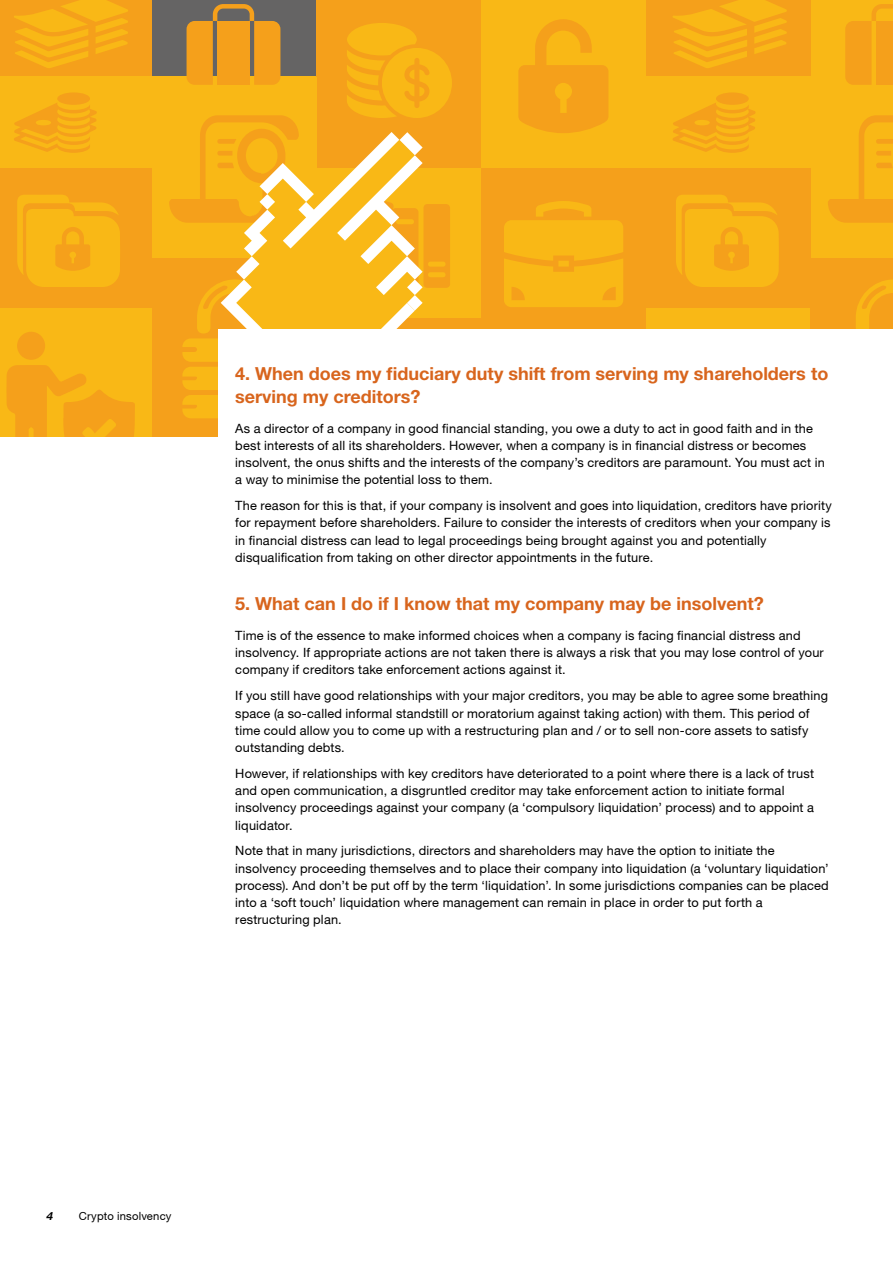
<style>
.page{position:relative;width:893px;height:1263px;background:#fff}
.page>*{position:absolute;margin:0;border:0;box-sizing:border-box;transform-origin:0 0}
.t1{font:700 18px/22.5px "Helvetica Neue";color:#d8651d}
.t2{font:12.75px/17.2px "Helvetica Neue";letter-spacing:.015em;color:#000}
.t3{font:11.25px "Helvetica Neue";letter-spacing:.02em;color:#000}
.t4{font:italic 700 11.25px "Helvetica Neue";color:#000}
</style>
<div class="page">
<div style="left:317px;top:76px;width:164px;height:92px;background:#f5a01b"></div>
<div style="left:317px;top:317px;width:164px;height:38px;background:#f5a01b"></div>
<div style="left:152px;top:0;width:165px;height:76px;background:#656464"></div>
<div style="left:481px;top:0;width:165px;height:76px;background:#f9b816"></div>
<div style="left:0;top:0;width:152px;height:76px;background:#f5a01b"></div>
<div style="left:152px;top:76px;width:165px;height:92px;background:#f9b816"></div>
<div style="left:317px;top:0;width:164px;height:76px;background:#f5a01b"></div>
<div style="left:0;top:76px;width:152px;height:92px;background:#f9b816"></div>
<div style="left:317px;top:168px;width:164px;height:149px;background:#f9b816"></div>
<div style="left:481px;top:76px;width:165px;height:92px;background:#f9b816"></div>
<div style="left:481px;top:168px;width:165px;height:187px;background:#f5a01b"></div>
<div style="left:152px;top:168px;width:165px;height:92px;background:#f9b816"></div>
<div style="left:0;top:168px;width:152px;height:140px;background:#f5a01b"></div>
<div style="left:0;top:308px;width:152px;height:129px;background:#f9b816"></div>
<div style="left:152px;top:258px;width:165px;height:92px;background:#f5a01b"></div>
<div style="left:152px;top:350px;width:165px;height:87px;background:#f5a01b"></div>
<svg style="left:518px;top:19px;width:90px;height:114px"></svg>
<svg style="left:504px;top:201px;width:119px;height:106px"></svg>
<svg style="left:14px;top:0;width:114px;height:68px"></svg>
<svg style="left:17px;top:195px;width:103px;height:92px"></svg>
<svg style="left:6px;top:365px;width:129px;height:72px"></svg>
<div style="left:17px;top:332px;width:28px;height:28px;background:#f5a01b;border-radius:50%"></div>
<svg style="left:14px;top:92px;width:83px;height:61px"></svg>
<div style="left:811px;top:0;width:82px;height:76px;background:#f9b816"></div>
<div style="left:646px;top:0;width:165px;height:76px;background:#f5a01b"></div>
<div style="left:811px;top:76px;width:82px;height:92px;background:#f9b816"></div>
<div style="left:646px;top:76px;width:165px;height:92px;background:#f9b816"></div>
<div style="left:811px;top:168px;width:82px;height:92px;background:#f9b816"></div>
<div style="left:646px;top:168px;width:165px;height:140px;background:#f5a01b"></div>
<div style="left:646px;top:308px;width:165px;height:129px;background:#f9b816"></div>
<svg style="left:845px;top:4px;width:48px;height:81px"></svg>
<div style="left:811px;top:258px;width:82px;height:92px;background:#f5a01b"></div>
<svg style="left:841px;top:279px;width:52px;height:51px"></svg>
<svg style="left:828px;top:115px;width:65px;height:108px"></svg>
<svg style="left:673px;top:0;width:114px;height:68px"></svg>
<svg style="left:676px;top:195px;width:103px;height:92px"></svg>
<svg style="left:673px;top:92px;width:83px;height:61px"></svg>
<svg style="left:169px;top:4px;width:283px;height:414px"></svg>
<div style="left:218px;top:330px;width:675px;height:865px;background:#fff"></div>
<h1 class="t1" style="left:235px;top:362px;width:594px">4. When does my fiduciary duty shift from serving my shareholders to serving my creditors?</h1>
<p class="t2" style="left:235px;top:419px;width:591px">As a director of a company in good financial standing, you owe a duty to act in good faith and in the best interests of all its shareholders. However, when a company is in financial distress or becomes insolvent, the onus shifts and the interests of the company’s creditors are paramount. You must act in a way to minimise the potential loss to them.</p>
<p class="t2" style="left:235px;top:497px;width:598px">The reason for this is that, if your company is insolvent and goes into liquidation, creditors have priority for repayment before shareholders. Failure to consider the interests of creditors when your company is in financial distress can lead to legal proceedings being brought against you and potentially disqualification from taking on other director appointments in the future.</p>
<h1 class="t1" style="left:235px;top:592px;width:530px">5. What can I do if I know that my company may be insolvent?</h1>
<p class="t2" style="left:235px;top:627px;width:590px">Time is of the essence to make informed choices when a company is facing financial distress and insolvency. If appropriate actions are not taken there is always a risk that you may lose control of your company if creditors take enforcement actions against it.</p>
<p class="t2" style="left:235px;top:687px;width:594px">If you still have good relationships with your major creditors, you may be able to agree some breathing space (a so-called informal standstill or moratorium against taking action) with them. This period of time could allow you to come up with a restructuring plan and / or to sell non-core assets to satisfy outstanding debts.</p>
<p class="t2" style="left:235px;top:764px;width:580px">However, if relationships with key creditors have deteriorated to a point where there is a lack of trust and open communication, a disgruntled creditor may take enforcement action to initiate formal insolvency proceedings against your company (a ‘compulsory liquidation’ process) and to appoint a liquidator.</p>
<p class="t2" style="left:235px;top:842px;width:595px">Note that in many jurisdictions, directors and shareholders may have the option to initiate the insolvency proceeding themselves and to place their company into liquidation (a ‘voluntary liquidation’ process). And don’t be put off by the term ‘liquidation’. In some jurisdictions companies can be placed into a ‘soft touch’ liquidation where management can remain in place in order to put forth a restructuring plan.</p>
<p class="t4" style="left:47px;top:1209px;width:8px">4</p>
<p class="t3" style="left:79px;top:1209px;width:94px">Crypto insolvency</p>
</div>
